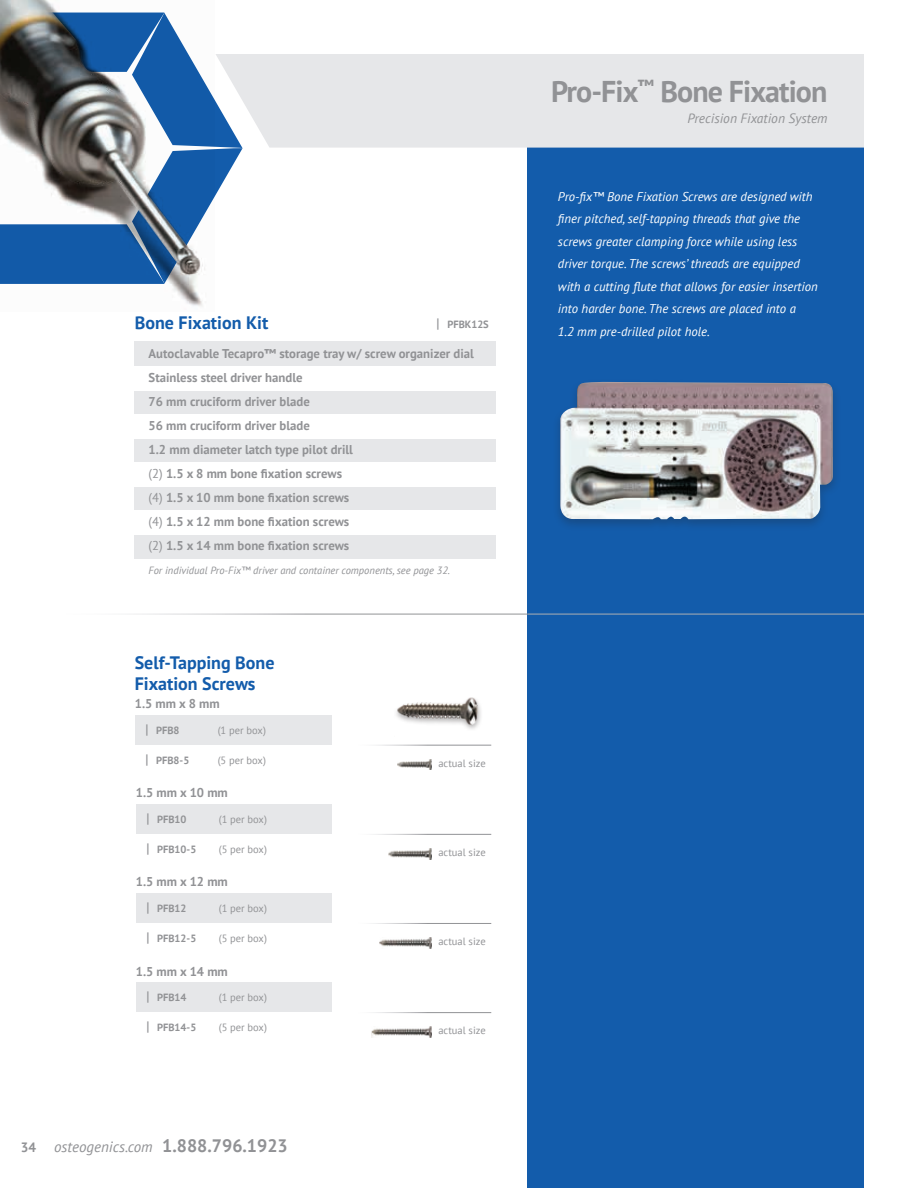
<style>
.page{position:relative;width:918px;height:1188px;background:#fff}
.page>*{position:absolute;margin:0;border:0;box-sizing:border-box;transform-origin:0 0}
.t1{font:700 30px "PT Sans";letter-spacing:-.03em;color:#919295}
.t2{font:700 18px/21px "PT Sans";color:#135cab}
.t3{font:italic 15px "PT Sans";color:#919295}
.t4{font:italic 13.5px "PT Sans";color:#919295}
.t5{font:700 12.75px/24px "PT Sans";color:#919295}
.t6{font:italic 12.75px/22.5px "PT Sans";color:#fff}
.t7{font:10.5px "PT Sans";color:#919295}
.t8{font:700 10.5px "PT Sans";color:#919295}
.t9{font:italic 10.5px "PT Sans";color:#919295}
.s1{font-size:13.65px}
.s2{font-weight:400}
.s3{font-weight:700;font-style:normal;font-size:13.5px}
.s4{font-weight:700;font-style:normal;font-size:18px}
</style>
<div class="page">
<div style="left:136px;top:804px;width:196px;height:30px;background:#e6e7e9"></div>
<div style="left:136px;top:893px;width:196px;height:30px;background:#e6e7e9"></div>
<div style="left:136px;top:982px;width:196px;height:30px;background:#e6e7e9"></div>
<img style="left:396px;top:697px;width:85px;height:32px">
<img style="left:397px;top:759px;width:34px;height:11px">
<img style="left:389px;top:848px;width:42px;height:11px">
<img style="left:380px;top:937px;width:51px;height:11px">
<img style="left:371px;top:1027px;width:60px;height:10px">
<div style="left:135px;top:342px;width:361px;height:24px;background:#e6e7e9"></div>
<div style="left:135px;top:390px;width:361px;height:24px;background:#e6e7e9"></div>
<div style="left:135px;top:438px;width:361px;height:24px;background:#e6e7e9"></div>
<div style="left:135px;top:486px;width:361px;height:24px;background:#e6e7e9"></div>
<div style="left:135px;top:534px;width:361px;height:24px;background:#e6e7e9"></div>
<div style="left:135px;top:715px;width:197px;height:30px;background:#e6e7e9"></div>
<div style="left:528px;top:139px;width:336px;height:1049px;background:#135cab"></div>
<div style="left:243px;top:54px;width:621px;height:94px;background:#e6e7e9"></div>
<svg style="left:215px;top:54px;width:28px;height:142px"></svg>
<img style="left:0;top:73px;width:215px;height:233px">
<img style="left:0;top:0;width:199px;height:275px">
<hr style="left:528px;top:614px;width:336px;height:1px;background:#aeafb3">
<div style="left:552px;top:378px;width:289px;height:154px;background:#231f20;opacity:.25"></div>
<img style="left:560px;top:381px;width:273px;height:140px">
<h2 class="t2" style="left:135px;top:312px;width:135px">Bone Fixation Kit</h2>
<p class="t8" style="left:437px;top:318px;width:53px"><span class="s1">|</span> PFBK12S</p>
<p class="t5" style="left:149px;top:341px;width:327px">Autoclavable Tecapro™ storage tray w/ screw organizer dial Stainless steel driver handle<br>76 mm cruciform driver blade<br>56 mm cruciform driver blade<br>1.2 mm diameter latch type pilot drill<br><span class="s2">(2)</span> 1.5 x 8 mm bone fixation screws<br><span class="s2">(4)</span> 1.5 x 10 mm bone fixation screws<br><span class="s2">(4)</span> 1.5 x 12 mm bone fixation screws<br><span class="s2">(2)</span> 1.5 x 14 mm bone fixation screws</p>
<p class="t9" style="left:149px;top:564px;width:303px">For individual Pro-Fix™ driver and container components, see page 32.</p>
<h2 class="t2" style="left:135px;top:652px;width:141px">Self-Tapping Bone<br>Fixation Screws</h2>
<p class="t5" style="left:135px;top:691px;width:86px">1.5 mm x 8 mm</p>
<p class="t8" style="left:146px;top:723px;width:35px"><span class="s1">|</span> PFB8</p>
<p class="t7" style="left:218px;top:724px;width:50px">(1 per box)</p>
<p class="t8" style="left:146px;top:753px;width:45px"><span class="s1">|</span> PFB8-5</p>
<p class="t7" style="left:218px;top:754px;width:50px">(5 per box)</p>
<p class="t5" style="left:136px;top:781px;width:94px">1.5 mm x 10 mm</p>
<p class="t8" style="left:147px;top:812px;width:41px"><span class="s1">|</span> PFB10</p>
<p class="t7" style="left:219px;top:813px;width:50px">(1 per box)</p>
<p class="t8" style="left:147px;top:842px;width:51px"><span class="s1">|</span> PFB10-5</p>
<p class="t7" style="left:219px;top:843px;width:50px">(5 per box)</p>
<p class="t5" style="left:136px;top:870px;width:94px">1.5 mm x 12 mm</p>
<p class="t8" style="left:147px;top:902px;width:41px"><span class="s1">|</span> PFB12</p>
<p class="t7" style="left:219px;top:902px;width:50px">(1 per box)</p>
<p class="t8" style="left:147px;top:932px;width:51px"><span class="s1">|</span> PFB12-5</p>
<p class="t7" style="left:219px;top:932px;width:50px">(5 per box)</p>
<p class="t5" style="left:136px;top:959px;width:94px">1.5 mm x 14 mm</p>
<p class="t8" style="left:147px;top:991px;width:41px"><span class="s1">|</span> PFB14</p>
<p class="t7" style="left:219px;top:991px;width:50px">(1 per box)</p>
<p class="t8" style="left:147px;top:1021px;width:51px"><span class="s1">|</span> PFB14-5</p>
<p class="t7" style="left:219px;top:1021px;width:50px">(5 per box)</p>
<p class="t3" style="left:21px;top:1137px;width:268px"><span class="s3">34</span> osteogenics.com <span class="s4">1.888.796.1923</span></p>
<p class="t7" style="left:438px;top:757px;width:49px">actual size</p>
<p class="t7" style="left:438px;top:846px;width:49px">actual size</p>
<p class="t7" style="left:438px;top:935px;width:49px">actual size</p>
<p class="t7" style="left:438px;top:1024px;width:49px">actual size</p>
<h1 class="t1" style="left:551px;top:72px;width:278px">Pro-Fix<sup>™</sup> Bone Fixation</h1>
<p class="t4" style="left:687px;top:110px;width:142px">Precision Fixation System</p>
<p class="t6" style="left:558px;top:185px;width:261px">Pro-fix™ Bone Fixation Screws are designed with finer pitched, self-tapping threads that give the screws greater clamping force while using less driver torque. The screws’ threads are equipped with a cutting flute that allows for easier insertion into harder bone. The screws are placed into a<br>1.2 mm pre-drilled pilot hole.</p>
</div>
